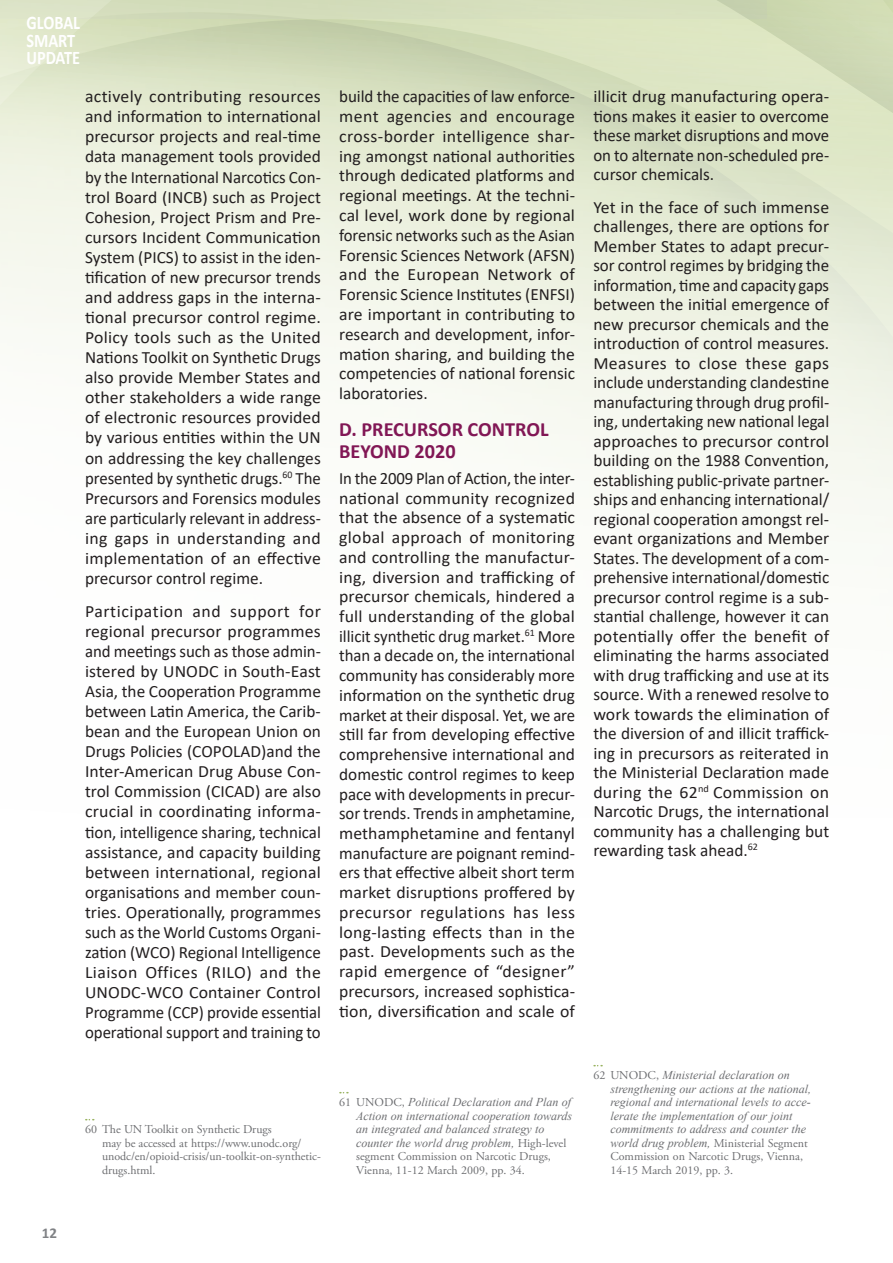
<style>
.page{position:relative;width:893px;height:1263px;background:#fff}
.page>*{position:absolute;margin:0;border:0;box-sizing:border-box;transform-origin:0 0}
.Head_2{font:700 20.25px/21.8px "Calibri";color:#811755}
.Cover_title{font:700 19.2px "Calibri";color:#fff;scale:.85 1}
.Body{font:17.25px/20.1px "Calibri";color:#231f20;text-align:justify}
.t1{font:700 15px "Calibri";color:#808285}
.Footnote{font:italic 12px/13.5px "Times New Roman";color:#6c6d70}
.Footnote-2{font:12px/13.5px "Adobe Garamond Pro";letter-spacing:-.005em;color:#6c6d70}
.s1{font-family:"Adobe Garamond Pro";font-style:normal}
</style>
<div class="page">
<svg style="left:0;top:141px;width:767px;height:60px;background:#e6ebd6"></svg>
<div style="left:767px;top:141px;width:126px;height:60px;background:#dfe7c9"></div>
<svg style="left:0;top:201px;width:893px;height:333px;fill:#f6f8f0"></svg>
<svg style="left:0;top:0;width:893px;height:141px;background:#d7e0c0"></svg>
<p class="Cover_title" style="left:26px;top:9px;width:65px">GLOBAL</p>
<p class="Cover_title" style="left:26px;top:27px;width:59px">SMART</p>
<p class="Cover_title" style="left:26px;top:44px;width:65px">UPDATE</p>
<p class="Body" style="left:85px;top:86px;width:237px">actively contributing resources and information to international precursor projects and real-time data management tools provided by the International Narcotics Con&shy;trol Board (INCB) such as Project Cohesion, Project Prism and Pre&shy;cursors Incident Communication System (PICS) to assist in the iden&shy;tification of new precursor trends and address gaps in the interna&shy;tional precursor control regime.<br>Policy tools such as the United Nations Toolkit on Synthetic Drugs also provide Member States and other stakeholders a wide range of electronic resources provided by various entities within the UN on addressing the key challenges presented by synthetic drugs.<sup>60</sup> The Precursors and Forensics modules are particularly relevant in address&shy;ing gaps in understanding and implementation of an effective precursor control regime.</p>
<p class="Body" style="left:85px;top:600px;width:237px">Participation and support for regional precursor programmes and meetings such as those admin&shy;istered by UNODC in South-East Asia, the Cooperation Programme between Latin America, the Carib&shy;bean and the European Union on Drugs Policies (COPOLAD)and the Inter-American Drug Abuse Con&shy;trol Commission (CICAD) are also crucial in coordinating informa&shy;tion, intelligence sharing, technical assistance, and capacity building between international, regional organisations and member coun&shy;tries. Operationally, programmes such as the World Customs Organi&shy;zation (WCO) Regional Intelligence Liaison Offices (RILO) and the UNODC-WCO Container Control Programme (CCP) provide essential operational support and training to</p>
<p class="Footnote-2" style="left:102px;top:1123px;width:220px;text-indent:-17px">60 The UN Toolkit on Synthetic Drugs<br>may be accessed at https://www.unodc.org/ unodc/en/opioid-crisis/un-toolkit-on-synthetic&shy;drugs.html.</p>
<p class="Body" style="left:339px;top:86px;width:237px">build the capacities of law enforce&shy;ment agencies and encourage cross-border intelligence shar&shy;ing amongst national authorities through dedicated platforms and regional meetings. At the techni&shy;cal level, work done by regional forensic networks such as the Asian Forensic Sciences Network (AFSN) and the European Network of Forensic Science Institutes (ENFSI) are important in contributing to research and development, infor&shy;mation sharing, and building the competencies of national forensic laboratories.</p>
<p class="Head_2" style="left:339px;top:418px;width:211px">D. PRECURSOR CONTROL<br>BEYOND 2020</p>
<p class="Body" style="left:339px;top:468px;width:237px">In the 2009 Plan of Action, the inter&shy;national community recognized that the absence of a systematic global approach of monitoring and controlling the manufactur&shy;ing, diversion and trafficking of precursor chemicals, hindered a full understanding of the global illicit synthetic drug market.<sup>61</sup> More than a decade on, the international community has considerably more information on the synthetic drug market at their disposal. Yet, we are still far from developing effective comprehensive international and domestic control regimes to keep pace with developments in precur&shy;sor trends. Trends in amphetamine, methamphetamine and fentanyl manufacture are poignant remind&shy;ers that effective albeit short term market disruptions proffered by precursor regulations has less long-lasting effects than in the past. Developments such as the rapid emergence of “designer” precursors, increased sophistica&shy;tion, diversification and scale of</p>
<p class="Body" style="left:593px;top:86px;width:237px;line-height:19.5px">illicit drug manufacturing opera&shy;tions makes it easier to overcome these market disruptions and move on to alternate non-scheduled pre&shy;cursor chemicals.</p>
<p class="Body" style="left:593px;top:197px;width:237px;line-height:19.5px">Yet in the face of such immense challenges, there are options for Member States to adapt precur&shy;sor control regimes by bridging the information, time and capacity gaps between the initial emergence of new precursor chemicals and the introduction of control measures.<br>Measures to close these gaps include understanding clandestine manufacturing through drug profil&shy;ing, undertaking new national legal approaches to precursor control building on the 1988 Convention, establishing public-private partner&shy;ships and enhancing international/ regional cooperation amongst rel&shy;evant organizations and Member States. The development of a com&shy;prehensive international/domestic precursor control regime is a sub&shy;stantial challenge, however it can potentially offer the benefit of eliminating the harms associated with drug trafficking and use at its source. With a renewed resolve to work towards the elimination of the diversion of and illicit traffick&shy;ing in precursors as reiterated in the Ministerial Declaration made during the 62<sup>nd</sup> Commission on Narcotic Drugs, the international community has a challenging but rewarding task ahead.<sup>62</sup></p>
<p class="Footnote" style="left:356px;top:1095px;width:217px;text-indent:-17px"><span class="s1">61 UNODC,</span> Political Declaration and Plan of Action on international cooperation towards an integrated and balanced strategy to counter the world drug problem, <span class="s1">High-level segment Commission on Narcotic Drugs, Vienna, 11-12 March 2009, pp. 34.</span></p>
<p class="Footnote" style="left:610px;top:1068px;width:202px;text-indent:-17px"><span class="s1">62 UNODC,</span> Ministerial declaration on strengthening our actions at the national, regional and international levels to acce&shy;lerate the implementation of our joint commitments to address and counter the world drug problem, <span class="s1">Ministerial Segment Commission on Narcotic Drugs, Vienna, 14-15 March 2019, pp. 3.</span></p>
<p class="t1" style="left:42px;top:1222px;width:17px">12</p>
</div>
